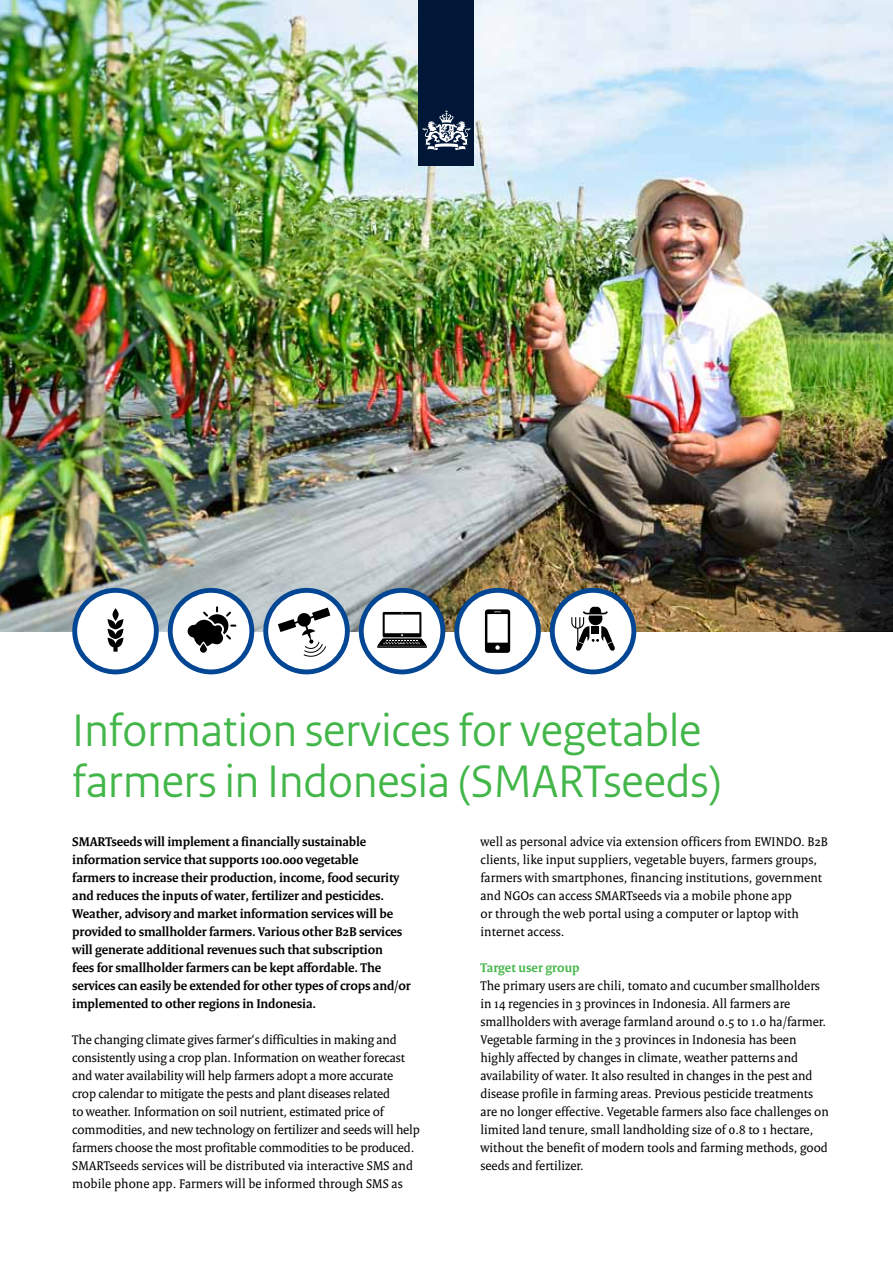
<style>
.page{position:relative;width:893px;height:1263px;background:#fff}
.page>*{position:absolute;margin:0;border:0;box-sizing:border-box;transform-origin:0 0}
.t1{font:48px/51px "Rijksoverheid Sans Heading";color:#43b649}
.t2{font:13.5px/18px "Rijksoverheid Serif";color:#000}
.t3{font:700 13.5px/18px "Rijksoverheid Serif";letter-spacing:-.01em;color:#000}
.t4{font:700 13.5px "Rijksoverheid Serif";color:#43b649}
</style>
<div class="page">
<img style="left:0;top:0;width:893px;height:631px">
<div style="left:419px;top:0;width:55px;height:166px;background:#001738"></div>
<svg style="left:423px;top:110px;width:47px;height:40px"></svg>
<svg style="left:263px;top:588px;width:87px;height:86px"></svg>
<svg style="left:454px;top:588px;width:87px;height:86px"></svg>
<svg style="left:550px;top:588px;width:86px;height:86px"></svg>
<svg style="left:72px;top:588px;width:87px;height:86px"></svg>
<svg style="left:168px;top:588px;width:86px;height:86px"></svg>
<svg style="left:359px;top:588px;width:86px;height:86px"></svg>
<h1 class="t1" style="left:72px;top:706px;width:651px">Information services for vegetable farmers in Indonesia (SMARTseeds)</h1>
<p class="t3" style="left:72px;top:833px;width:340px">SMARTseeds will implement a financially sustainable information service that supports 100.000 vegetable<br>farmers to increase their production, income, food security and reduces the inputs of water, fertilizer and pesticides.<br>Weather, advisory and market information services will be provided to smallholder farmers. Various other B2B services will generate additional revenues such that subscription<br>fees for smallholder farmers can be kept affordable. The services can easily be extended for other types of crops and/or implemented to other regions in Indonesia.</p>
<p class="t2" style="left:72px;top:1031px;width:349px">The changing climate gives farmer‘s difficulties in making and consistently using a crop plan. Information on weather forecast and water availability will help farmers adopt a more accurate crop calendar to mitigate the pests and plant diseases related<br>to weather. Information on soil nutrient, estimated price of commodities, and new technology on fertilizer and seeds will help farmers choose the most profitable commodities to be produced.<br>SMARTseeds services will be distributed via interactive SMS and mobile phone app. Farmers will be informed through SMS as</p>
<p class="t2" style="left:480px;top:832px;width:349px">well as personal advice via extension officers from EWINDO. B2B clients, like input suppliers, vegetable buyers, farmers groups, farmers with smartphones, financing institutions, government and NGOs can access SMARTseeds via a mobile phone app<br>or through the web portal using a computer or laptop with internet access.</p>
<p class="t4" style="left:480px;top:959px;width:101px">Target user group</p>
<p class="t2" style="left:480px;top:976px;width:350px">The primary users are chili, tomato and cucumber smallholders in 14 regencies in 3 provinces in Indonesia. All farmers are smallholders with average farmland around 0.5 to 1.0 ha/farmer.<br>Vegetable farming in the 3 provinces in Indonesia has been highly affected by changes in climate, weather patterns and availability of water. It also resulted in changes in the pest and disease profile in farming areas. Previous pesticide treatments are no longer effective. Vegetable farmers also face challenges on limited land tenure, small landholding size of 0.8 to 1 hectare, without the benefit of modern tools and farming methods, good seeds and fertilizer.</p>
</div>
